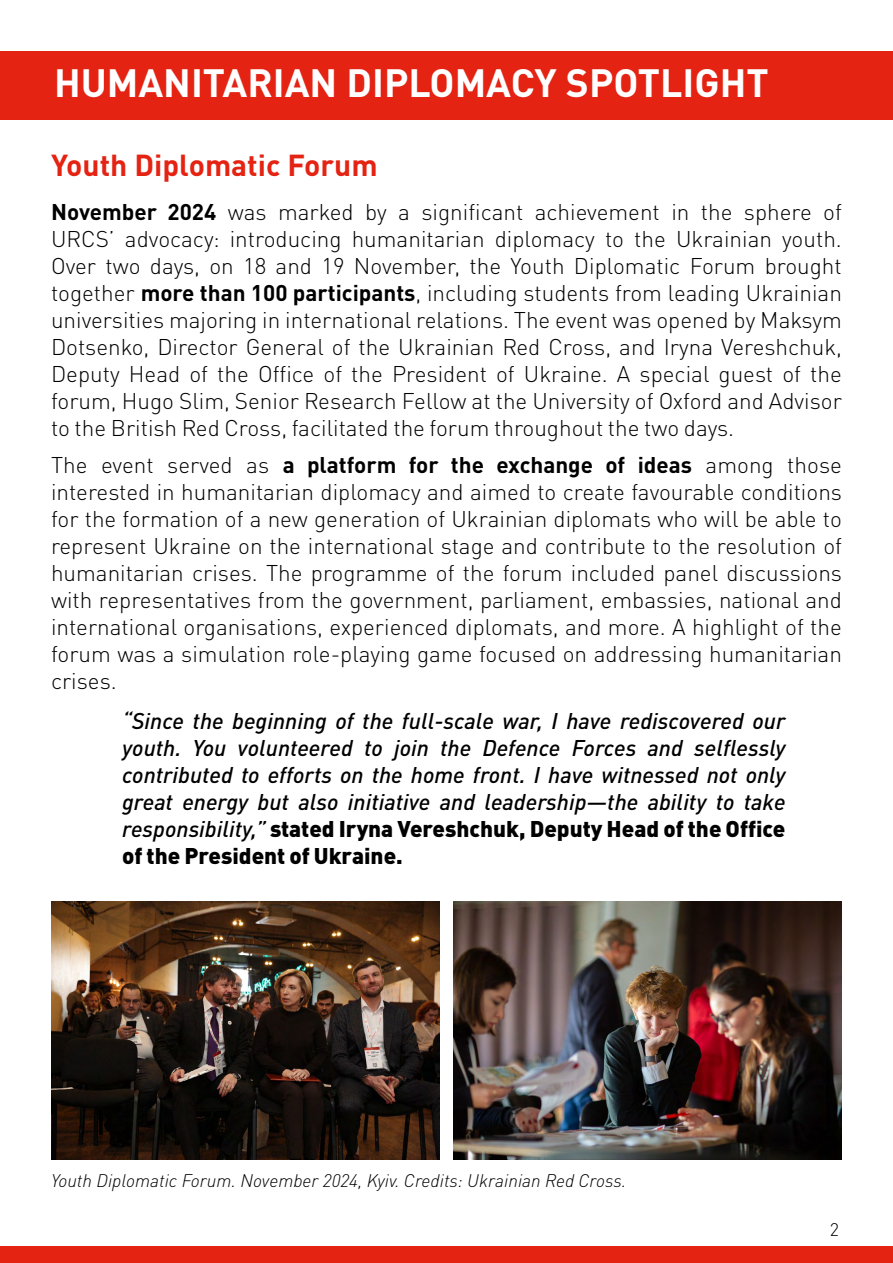
<style>
.page{position:relative;width:893px;height:1263px;background:#fff}
.page>*{position:absolute;margin:0;border:0;box-sizing:border-box;transform-origin:0 0}
.t1{font:700 39px "DIN Pro";color:#fff}
.t2{font:700 30px "DIN Pro";color:#e42313}
.t3{font:300 22.5px/27px "DIN Pro";color:#000;text-align:justify}
.t4{font:italic 500 22.5px/27px "DIN Pro";color:#000;text-align:justify}
.t5{font:italic 300 18px "DIN Pro";color:#000}
.t6{font:300 18px "DIN Pro";color:#000}
.s1{font-weight:700}
.s2{font-weight:900;font-style:normal}
</style>
<div class="page">
<div style="left:0;top:1247px;width:893px;height:16px;background:#e42313"></div>
<div style="left:0;top:51px;width:893px;height:69px;background:#e42313"></div>
<img style="left:51px;top:901px;width:388px;height:259px">
<img style="left:454px;top:901px;width:388px;height:259px">
<h1 class="t1" style="left:54px;top:51px;width:716px">HUMANITARIAN DIPLOMACY SPOTLIGHT</h1>
<h2 class="t2" style="left:51px;top:140px;width:328px">Youth Diplomatic Forum</h2>
<p class="t3" style="left:51px;top:197px;width:792px"><span class="s1">November 2024</span> was marked by a significant achievement in the sphere of URCS’ advocacy: introducing humanitarian diplomacy to the Ukrainian youth.<br>Over two days, on 18 and 19 November, the Youth Diplomatic Forum brought together <span class="s1">more than 100 participants</span>, including students from leading Ukrainian universities majoring in international relations. The event was opened by Maksym Dotsenko, Director General of the Ukrainian Red Cross, and Iryna Vereshchuk, Deputy Head of the Office of the President of Ukraine. A special guest of the forum, Hugo Slim, Senior Research Fellow at the University of Oxford and Advisor to the British Red Cross, facilitated the forum throughout the two days.</p>
<p class="t3" style="left:51px;top:450px;width:792px">The event served as <span class="s1">a platform for the exchange of ideas</span> among those interested in humanitarian diplomacy and aimed to create favourable conditions for the formation of a new generation of Ukrainian diplomats who will be able to represent Ukraine on the international stage and contribute to the resolution of humanitarian crises. The programme of the forum included panel discussions with representatives from the government, parliament, embassies, national and international organisations, experienced diplomats, and more. A highlight of the forum was a simulation role-playing game focused on addressing humanitarian crises.</p>
<p class="t4" style="left:122px;top:705px;width:665px">“Since the beginning of the full-scale war, I have rediscovered our youth. You volunteered to join the Defence Forces and selflessly contributed to efforts on the home front. I have witnessed not only great energy but also initiative and leadership—the ability to take responsibility,” <span class="s2">stated Iryna Vereshchuk, Deputy Head of the Office of the President of Ukraine.</span></p>
<p class="t5" style="left:51px;top:1166px;width:577px">Youth Diplomatic Forum. November 2024, Kyiv. Credits: Ukrainian Red Cross.</p>
<p class="t6" style="left:830px;top:1215px;width:11px">2</p>
</div>
